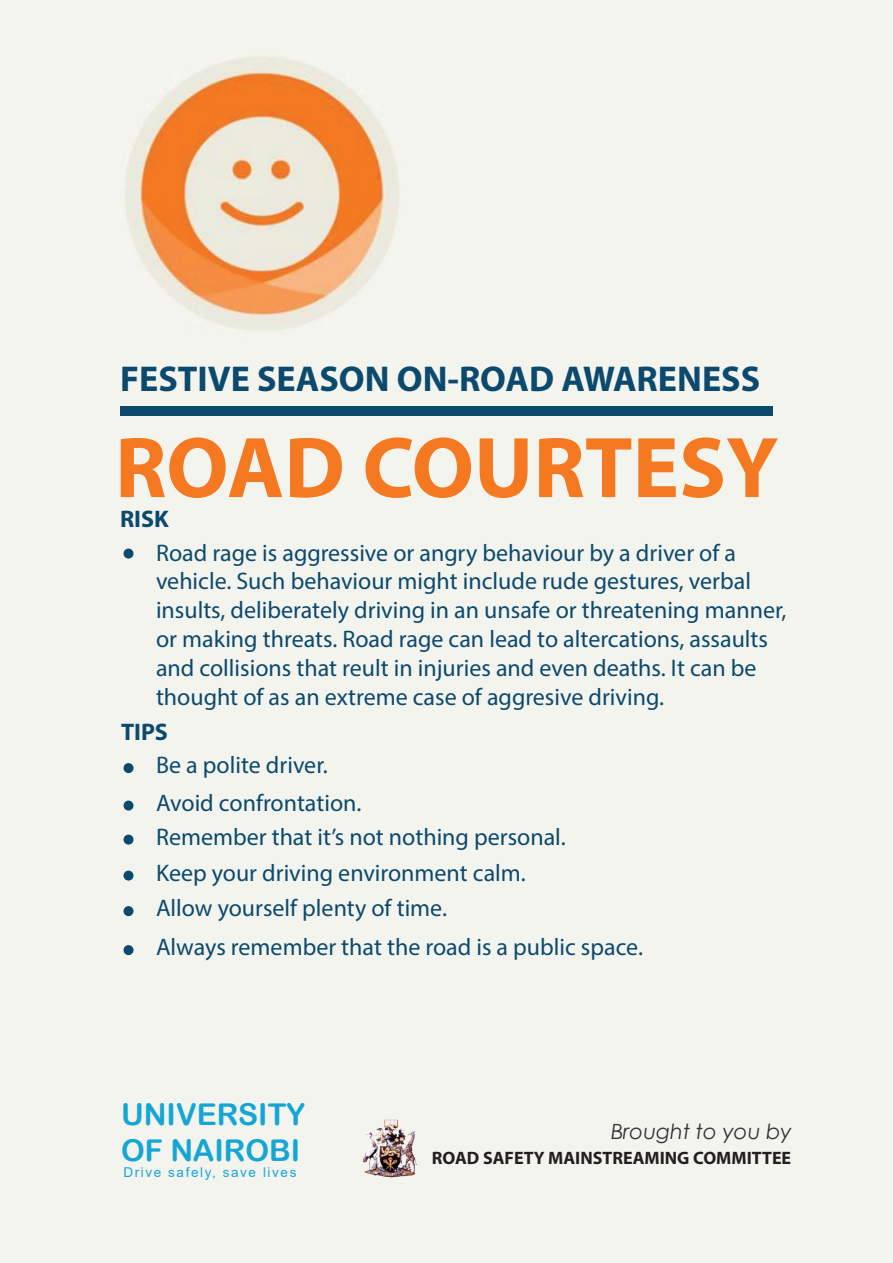
<style>
.page{position:relative;width:893px;height:1263px;background:#f4f4ef}
.page>*{position:absolute;margin:0;border:0;box-sizing:border-box;transform-origin:0 0}
.t1{font:700 87px "Myriad Pro";color:#f47921}
.t2{font:700 36px "Myriad Pro";color:#0b496d}
.t3{font:30px/36px "Arial Rounded MT Bold";color:#15a6d4}
.t4{font:24px/28.8px "Myriad Pro";color:#0b496d}
.t5{font:700 24px "Myriad Pro";color:#0b496d}
.t6{font:italic 21px "Century Gothic";color:#313232}
.t7{font:700 18px "Myriad Pro";color:#231f20}
.t8{font:13.5px "Arial";letter-spacing:.12em;color:#15a6d4}
</style>
<div class="page">
<div style="left:120px;top:407px;width:653px;height:9px;background:#0b496d"></div>
<div style="left:123px;top:549px;width:11px;height:9px;background:#0b496d;border-radius:50%"></div>
<div style="left:123px;top:763px;width:11px;height:10px;background:#0b496d;border-radius:50%"></div>
<div style="left:123px;top:801px;width:11px;height:9px;background:#0b496d;border-radius:50%"></div>
<div style="left:123px;top:834px;width:11px;height:10px;background:#0b496d;border-radius:50%"></div>
<div style="left:123px;top:871px;width:11px;height:9px;background:#0b496d;border-radius:50%"></div>
<div style="left:123px;top:906px;width:11px;height:10px;background:#0b496d;border-radius:50%"></div>
<div style="left:123px;top:945px;width:11px;height:10px;background:#0b496d;border-radius:50%"></div>
<img style="left:125px;top:56px;width:274px;height:275px">
<img style="left:362px;top:1119px;width:55px;height:59px">
<h2 class="t2" style="left:120px;top:356px;width:641px">FESTIVE SEASON ON-ROAD AWARENESS</h2>
<h1 class="t1" style="left:115px;top:411px;width:665px">ROAD COURTESY</h1>
<p class="t5" style="left:120px;top:503px;width:50px">RISK</p>
<p class="t4" style="left:156px;top:538px;width:632px">Road rage is aggressive or angry behaviour by a driver of a vehicle. Such behaviour might include rude gestures, verbal insults, deliberately driving in an unsafe or threatening manner, or making threats. Road rage can lead to altercations, assaults and collisions that reult in injuries and even deaths. It can be thought of as an extreme case of aggresive driving.</p>
<p class="t5" style="left:121px;top:716px;width:48px">TIPS</p>
<p class="t4" style="left:156px;top:746px;width:207px;line-height:37.5px">Be a polite driver.<br>Avoid confrontation.</p>
<p class="t4" style="left:156px;top:818px;width:411px;line-height:35.7px">Remember that it’s not nothing personal.<br>Keep your driving environment calm.<br>Allow yourself plenty of time.</p>
<p class="t4" style="left:156px;top:932px;width:488px">Always remember that the road is a public space.</p>
<p class="t3" style="left:121px;top:1096px;width:186px">UNIVERSITY<br>OF NAIROBI</p>
<p class="t8" style="left:124px;top:1163px;width:174px">Drive safely, save lives</p>
<p class="t6" style="left:611px;top:1116px;width:182px">Brought to you by</p>
<p class="t7" style="left:432px;top:1146px;width:361px">ROAD SAFETY MAINSTREAMING COMMITTEE</p>
</div>
